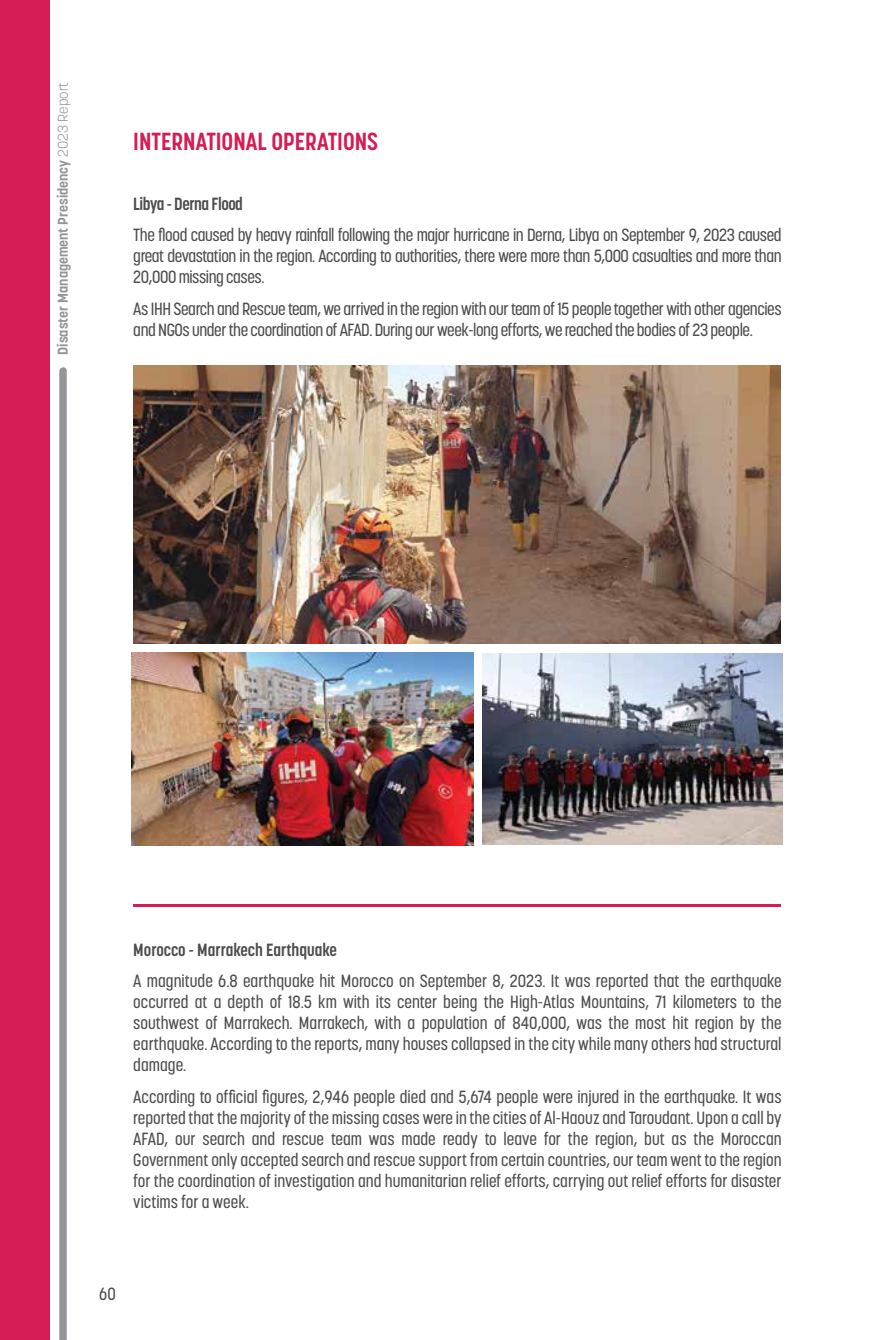
<style>
.page{position:relative;width:893px;height:1340px;background:#fff}
.page>*{position:absolute;margin:0;border:0;box-sizing:border-box;transform-origin:0 0}
.t1{font:700 24.5px "Korolev Condensed";color:#d51c54}
.t2{font:500 17.5px/21px "Korolev Condensed";letter-spacing:-.025em;color:#4d4d4f;text-align:justify}
.t3{font:700 17.5px "Korolev Condensed";letter-spacing:-.005em;color:#4d4d4f}
.t4{font:700 17.5px "Korolev Condensed";letter-spacing:-.025em;color:#4d4d4f}
.t5{font:700 14px "Korolev";color:#939598}
.s1{font-weight:300}
</style>
<div class="page">
<div style="left:0;top:0;width:50px;height:1339px;background:#d51c54"></div>
<svg style="left:59px;top:367px;width:8px;height:972px;background:#9a9c9f"></svg>
<img style="left:482px;top:653px;width:300px;height:191px">
<img style="left:131px;top:652px;width:343px;height:193px">
<hr style="left:133px;top:904px;width:648px;height:3px;background:#d51c54">
<img style="left:133px;top:366px;width:648px;height:277px">
<p class="t5" style="left:54px;top:355px;width:274px;rotate:-90deg">Disaster Management Presidency <span class="s1">2023 Report</span></p>
<h1 class="t1" style="left:133px;top:127px;width:246px">INTERNATIONAL OPERATIONS</h1>
<p class="t4" style="left:133px;top:193px;width:111px">Libya - Derna Flood</p>
<p class="t2" style="left:133px;top:224px;width:650px">The flood caused by heavy rainfall following the major hurricane in Derna, Libya on September 9, 2023 caused great devastation in the region. According to authorities, there were more than 5,000 casualties and more than 20,000 missing cases.</p>
<p class="t2" style="left:133px;top:298px;width:650px">As IHH Search and Rescue team, we arrived in the region with our team of 15 people together with other agencies and NGOs under the coordination of AFAD. During our week-long efforts, we reached the bodies of 23 people.</p>
<p class="t3" style="left:133px;top:939px;width:205px">Morocco - Marrakech Earthquake</p>
<p class="t2" style="left:133px;top:970px;width:650px">A magnitude 6.8 earthquake hit Morocco on September 8, 2023. It was reported that the earthquake occurred at a depth of 18.5 km with its center being the High-Atlas Mountains, 71 kilometers to the southwest of Marrakech. Marrakech, with a population of 840,000, was the most hit region by the earthquake. According to the reports, many houses collapsed in the city while many others had structural damage.</p>
<p class="t2" style="left:133px;top:1086px;width:650px">According to official figures, 2,946 people died and 5,674 people were injured in the earthquake. It was reported that the majority of the missing cases were in the cities of Al-Haouz and Taroudant. Upon a call by AFAD, our search and rescue team was made ready to leave for the region, but as the Moroccan Government only accepted search and rescue support from certain countries, our team went to the region for the coordination of investigation and humanitarian relief efforts, carrying out relief efforts for disaster victims for a week.</p>
<p class="t2" style="left:99px;top:1283px;width:18px">60</p>
</div>
